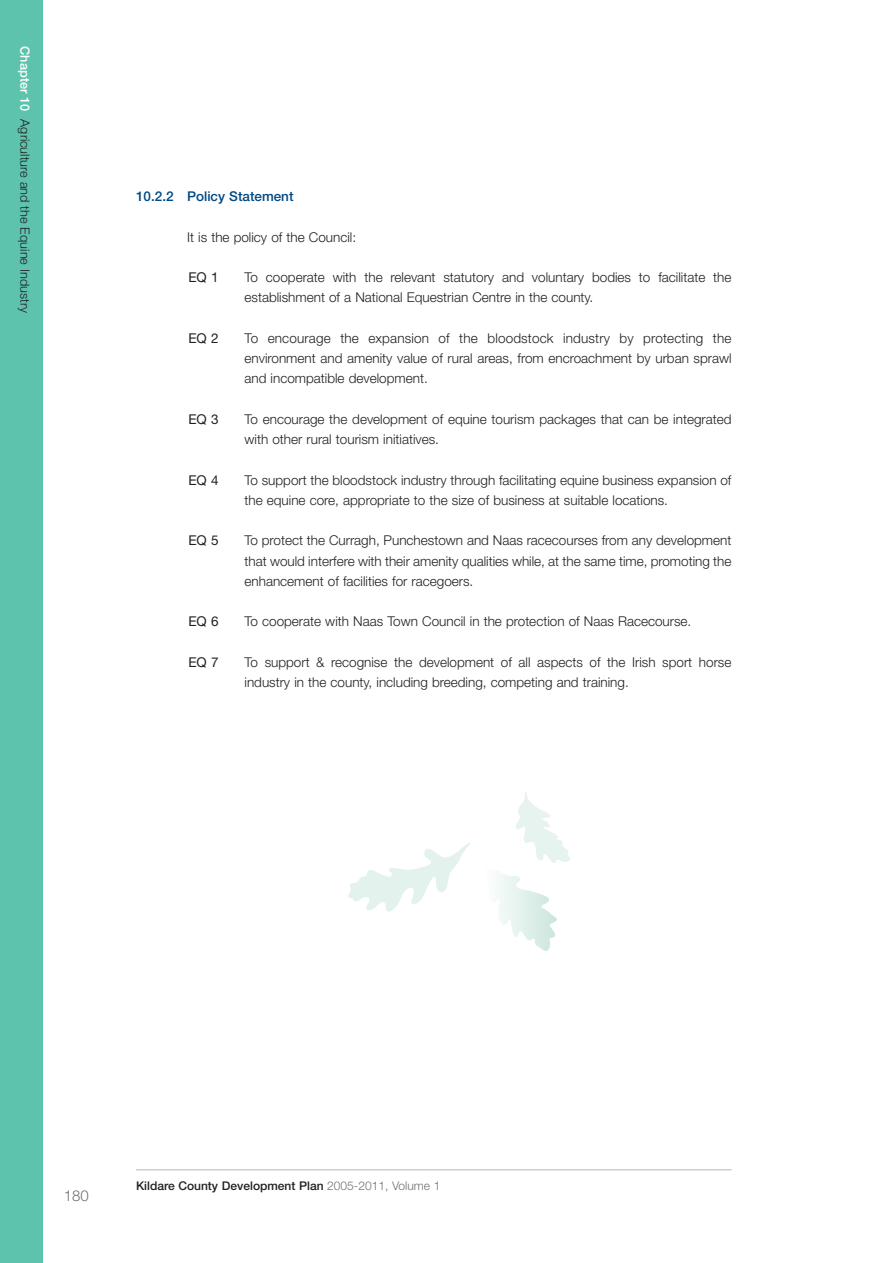
<style>
.page{position:relative;width:893px;height:1263px;background:#fff}
.page>*{position:absolute;margin:0;border:0;box-sizing:border-box;transform-origin:0 0}
.t1{font:300 15px "Helvetica Neue";color:#717074}
.t2{font:300 13.5px/20.2px "Helvetica Neue";color:#231f20}
.t3{font:500 13.5px "Helvetica Neue";color:#014882}
.t4{font:13.5px "Helvetica Neue";color:#231f20}
.t5{font:300 12.75px "Helvetica Neue";color:#231f20}
.t6{font:500 12px "Helvetica Neue";color:#231f20}
.s1{font-weight:500;color:#fff}
.s2{font-weight:300;color:#717074}
</style>
<div class="page">
<hr style="left:136px;top:1169px;width:595px;height:1px;background:#b4b3b7">
<div style="left:0;top:0;width:43px;height:1263px;background:#5dc3ad"></div>
<svg style="left:496px;top:791px;width:74px;height:160px"></svg>
<svg style="left:348px;top:843px;width:122px;height:69px"></svg>
<p class="t5" style="left:30px;top:46px;width:268px;rotate:90deg"><span class="s1">Chapter 10</span> Agriculture and the Equine Industry</p>
<p class="t3" style="left:136px;top:191px;width:159px">10.2.2 Policy Statement</p>
<p class="t2" style="left:187px;top:228px;width:171px">It is the policy of the Council:</p>
<p class="t4" style="left:188px;top:272px;width:32px">EQ 1</p>
<p class="t2" style="left:244px;top:268px;width:488px">To cooperate with the relevant statutory and voluntary bodies to facilitate the establishment of a National Equestrian Centre in the county.</p>
<p class="t4" style="left:188px;top:333px;width:32px">EQ 2</p>
<p class="t2" style="left:244px;top:329px;width:489px;text-align:justify">To encourage the expansion of the bloodstock industry by protecting the environment and amenity value of rural areas, from encroachment by urban sprawl and incompatible development.</p>
<p class="t4" style="left:188px;top:414px;width:32px">EQ 3</p>
<p class="t2" style="left:244px;top:410px;width:488px">To encourage the development of equine tourism packages that can be integrated with other rural tourism initiatives.</p>
<p class="t4" style="left:188px;top:475px;width:32px">EQ 4</p>
<p class="t2" style="left:244px;top:471px;width:488px">To support the bloodstock industry through facilitating equine business expansion of the equine core, appropriate to the size of business at suitable locations.</p>
<p class="t4" style="left:188px;top:536px;width:32px">EQ 5</p>
<p class="t2" style="left:244px;top:532px;width:488px;text-align:justify">To protect the Curragh, Punchestown and Naas racecourses from any development that would interfere with their amenity qualities while, at the same time, promoting the enhancement of facilities for racegoers.</p>
<p class="t4" style="left:188px;top:617px;width:32px">EQ 6</p>
<p class="t2" style="left:244px;top:613px;width:448px">To cooperate with Naas Town Council in the protection of Naas Racecourse.</p>
<p class="t4" style="left:188px;top:657px;width:32px">EQ 7</p>
<p class="t2" style="left:244px;top:653px;width:488px">To support &amp; recognise the development of all aspects of the Irish sport horse industry in the county, including breeding, competing and training.</p>
<p class="t1" style="left:64px;top:1191px;width:27px">180</p>
<p class="t6" style="left:136px;top:1181px;width:306px">Kildare County Development Plan <span class="s2">2005-2011, Volume 1</span></p>
</div>
